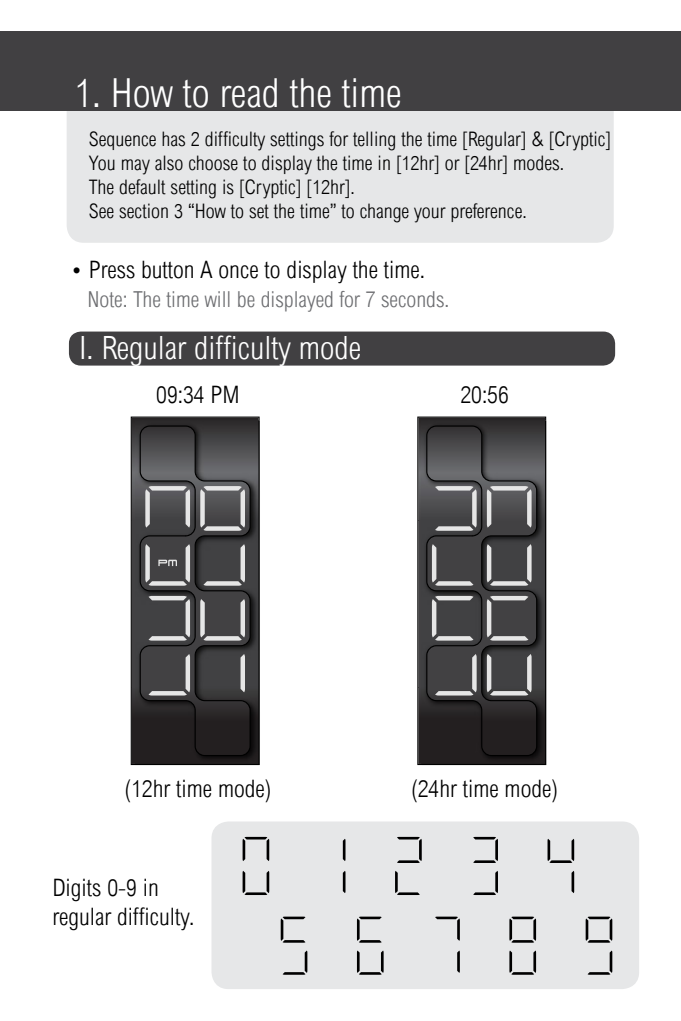
<style>
.page{position:relative;width:681px;height:1021px;background:#fff}
.page>*{position:absolute;margin:0;border:0;box-sizing:border-box;transform-origin:0 0}
.t1{font:300 condensed 40px "Arial";color:#fff}
.t2{font:300 condensed 32px "Arial";color:#fff}
.t3{font:300 condensed 24px/28.8px "Arial";color:#000}
.t4{font:300 condensed 22px "Arial";color:#6d6e71}
.t5{font:300 condensed 20px/24px "Arial";color:#000}
</style>
<div class="page">
<div style="left:67px;top:92px;width:546px;height:151px;background:#e6e7e8;border-radius:17px"></div>
<div style="left:211px;top:821px;width:428px;height:168px;background:#e6e7e8;border-radius:17px"></div>
<div style="left:69px;top:331px;width:546px;height:34px;background:#414042;border-radius:12px"></div>
<div style="left:0;top:31px;width:680px;height:80px;background:#414042"></div>
<svg style="left:242px;top:836px;width:27px;height:25px"></svg>
<svg style="left:242px;top:871px;width:27px;height:24px"></svg>
<svg style="left:342px;top:839px;width:3px;height:22px"></svg>
<svg style="left:342px;top:871px;width:3px;height:22px"></svg>
<svg style="left:397px;top:836px;width:24px;height:27px"></svg>
<svg style="left:395px;top:871px;width:24px;height:24px"></svg>
<svg style="left:473px;top:836px;width:24px;height:27px"></svg>
<svg style="left:473px;top:871px;width:24px;height:24px"></svg>
<svg style="left:547px;top:838px;width:27px;height:25px"></svg>
<svg style="left:571px;top:871px;width:3px;height:22px"></svg>
<svg style="left:280px;top:916px;width:25px;height:26px"></svg>
<svg style="left:283px;top:950px;width:24px;height:24px"></svg>
<svg style="left:357px;top:916px;width:24px;height:26px"></svg>
<svg style="left:357px;top:950px;width:26px;height:24px"></svg>
<svg style="left:435px;top:916px;width:24px;height:24px"></svg>
<svg style="left:457px;top:951px;width:2px;height:21px"></svg>
<svg style="left:509px;top:916px;width:27px;height:26px"></svg>
<svg style="left:509px;top:950px;width:27px;height:24px"></svg>
<svg style="left:585px;top:916px;width:27px;height:26px"></svg>
<svg style="left:588px;top:950px;width:24px;height:24px"></svg>
<svg style="left:131px;top:416px;width:128px;height:349px;background:#3b393a"></svg>
<img style="left:135px;top:421px;width:124px;height:344px">
<svg style="left:140px;top:425px;width:110px;height:331px;background:#39383a"></svg>
<svg style="left:145px;top:486px;width:45px;height:41px;background:#737274"></svg>
<svg style="left:200px;top:486px;width:45px;height:45px;background:#7d7c7e"></svg>
<svg style="left:203px;top:544px;width:42px;height:41px;background:#5c5c5e"></svg>
<svg style="left:148px;top:596px;width:42px;height:44px;background:#68686a"></svg>
<svg style="left:200px;top:599px;width:45px;height:41px;background:#69696a"></svg>
<svg style="left:148px;top:654px;width:42px;height:41px;background:#5d5c5e"></svg>
<svg style="left:240px;top:654px;width:5px;height:38px"></svg>
<svg style="left:145px;top:544px;width:45px;height:41px;background:#6e6e6f"></svg>
<svg style="left:417px;top:416px;width:129px;height:349px;background:#393839"></svg>
<img style="left:421px;top:421px;width:124px;height:343px">
<svg style="left:426px;top:425px;width:111px;height:331px;background:#3c3b3d"></svg>
<svg style="left:435px;top:486px;width:41px;height:45px;background:#717172"></svg>
<svg style="left:486px;top:486px;width:45px;height:41px;background:#737274"></svg>
<svg style="left:431px;top:544px;width:42px;height:41px;background:#5d5c5e"></svg>
<svg style="left:486px;top:544px;width:45px;height:41px;background:#666668"></svg>
<svg style="left:431px;top:596px;width:42px;height:44px;background:#68686a"></svg>
<svg style="left:486px;top:596px;width:42px;height:44px;background:#69686a"></svg>
<svg style="left:435px;top:654px;width:41px;height:41px;background:#5c5b5d"></svg>
<svg style="left:486px;top:654px;width:45px;height:41px;background:#666668"></svg>
<h1 class="t1" style="left:74px;top:71px;width:329px">1. How to read the time</h1>
<p class="t5" style="left:89px;top:127px;width:523px">Sequence has 2 difficulty settings for telling the time [Regular] &amp; [Cryptic] You may also choose to display the time in [12hr] or [24hr] modes.<br>The default setting is [Cryptic] [12hr].<br>See section 3 “How to set the time” to change your preference.</p>
<p class="t3" style="left:69px;top:255px;width:357px">• Press button A once to display the time.</p>
<p class="t4" style="left:87px;top:287px;width:363px">Note: The time will be displayed for 7 seconds.</p>
<h2 class="t2" style="left:79px;top:329px;width:283px">I. Regular difficulty mode</h2>
<p class="t3" style="left:156px;top:380px;width:85px">09:34 PM</p>
<p class="t3" style="left:460px;top:380px;width:50px">20:56</p>
<p class="t3" style="left:124px;top:774px;width:149px">(12hr time mode)</p>
<p class="t3" style="left:52px;top:873px;width:143px">Digits 0-9 in regular difficulty.</p>
<p class="t3" style="left:411px;top:774px;width:148px">(24hr time mode)</p>
</div>
